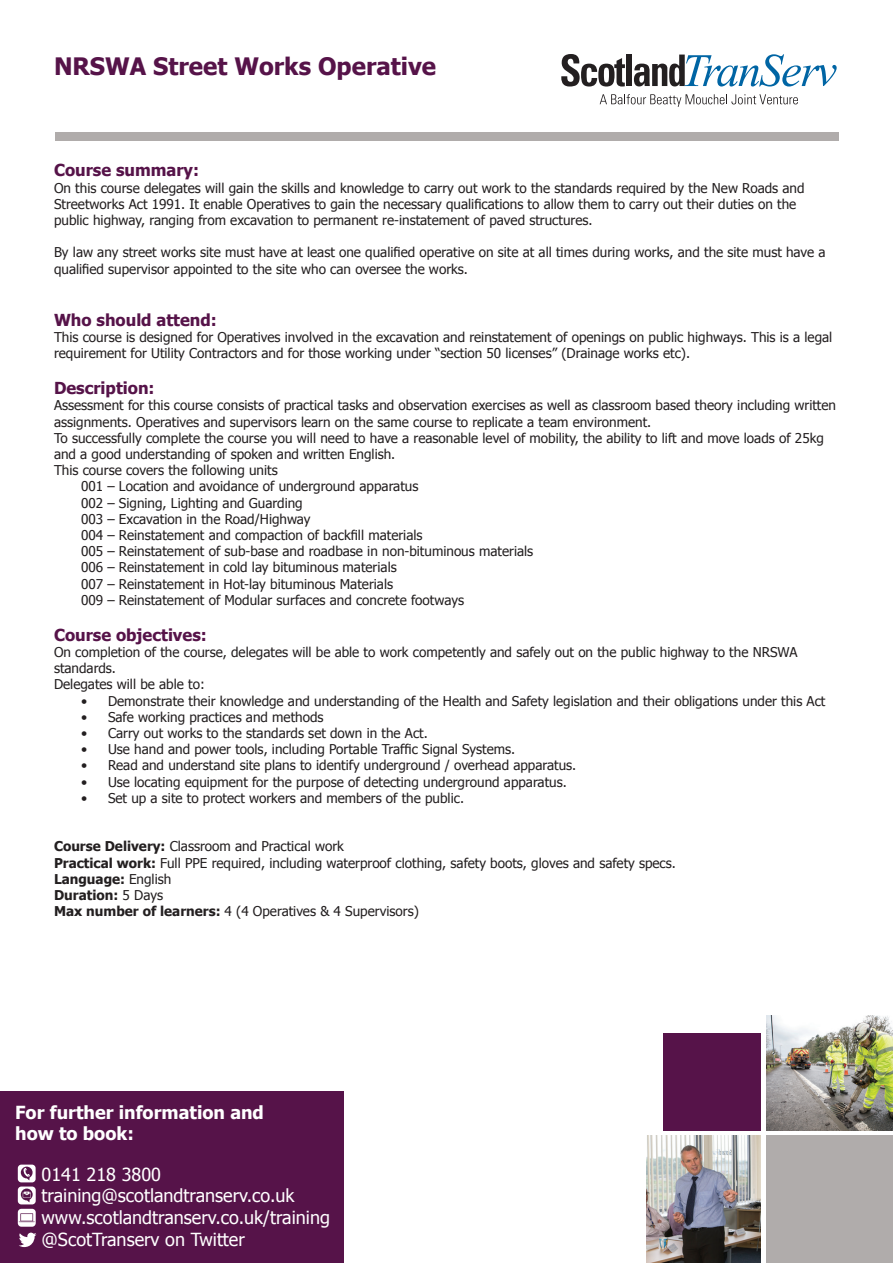
<style>
.page{position:relative;width:893px;height:1263px;background:#fff}
.page>*{position:absolute;margin:0;border:0;box-sizing:border-box;transform-origin:0 0}
.t1{font:700 24px "Tahoma";color:#561349}
.t2{font:18px "Tahoma";color:#fff}
.t3{font:700 18px/21.6px "Tahoma";color:#fff}
.t4{font:700 16.5px "Tahoma";color:#561349}
.t5{font:13.5px/16.2px "Tahoma";color:#231f20}
.t6{font:700 13.5px "Tahoma";color:#231f20}
.s1{font-weight:700}
.s2{font-weight:400}
</style>
<div class="page">
<svg style="left:561px;top:54px;width:64px;height:33px"></svg>
<div style="left:626px;top:55px;width:6px;height:31px;background:#231f20"></div>
<svg style="left:634px;top:54px;width:203px;height:33px"></svg>
<svg style="left:600px;top:94px;width:198px;height:13px"></svg>
<img style="left:646px;top:1135px;width:114px;height:128px">
<div style="left:767px;top:1136px;width:126px;height:127px;background:#b0acab"></div>
<div style="left:663px;top:1033px;width:97px;height:97px;background:#561349"></div>
<img style="left:767px;top:1016px;width:126px;height:114px">
<div style="left:55px;top:133px;width:783px;height:8px;background:#b0acab"></div>
<div style="left:0;top:1091px;width:343px;height:172px;background:#561349"></div>
<div style="left:18px;top:1186px;width:18px;height:18px;background:#fff;border-radius:4px"></div>
<svg style="left:21px;top:1188px;width:12px;height:14px"></svg>
<div style="left:18px;top:1164px;width:18px;height:18px;background:#fff;border-radius:4px"></div>
<svg style="left:21px;top:1166px;width:12px;height:14px"></svg>
<svg style="left:19px;top:1232px;width:17px;height:15px"></svg>
<div style="left:18px;top:1209px;width:18px;height:18px;background:#fff;border-radius:4px"></div>
<svg style="left:19px;top:1213px;width:16px;height:9px"></svg>
<p class="t1" style="left:54px;top:50px;width:384px">NRSWA Street Works Operative</p>
<p class="t4" style="left:54px;top:159px;width:147px">Course summary:</p>
<p class="t5" style="left:54px;top:179px;width:752px">On this course delegates will gain the skills and knowledge to carry out work to the standards required by the New Roads and<br>Streetworks Act 1991. It enable Operatives to gain the necessary qualifications to allow them to carry out their duties on the</p>
<p class="t5" style="left:54px;top:211px;width:540px">public highway, ranging from excavation to permanent re-instatement of paved structures.</p>
<p class="t5" style="left:54px;top:244px;width:773px">By law any street works site must have at least one qualified operative on site at all times during works, and the site must have a qualified supervisor appointed to the site who can oversee the works.</p>
<p class="t4" style="left:54px;top:308px;width:164px">Who should attend:</p>
<p class="t5" style="left:54px;top:328px;width:780px">This course is designed for Operatives involved in the excavation and reinstatement of openings on public highways. This is a legal requirement for Utility Contractors and for those working under “section 50 licenses” (Drainage works etc).</p>
<p class="t4" style="left:54px;top:377px;width:102px">Description:</p>
<p class="t5" style="left:54px;top:397px;width:783px">Assessment for this course consists of practical tasks and observation exercises as well as classroom based theory including written</p>
<p class="t5" style="left:54px;top:413px;width:599px">assignments. Operatives and supervisors learn on the same course to replicate a team environment.</p>
<p class="t5" style="left:54px;top:429px;width:771px">To successfully complete the course you will need to have a reasonable level of mobility, the ability to lift and move loads of 25kg</p>
<p class="t5" style="left:54px;top:445px;width:343px">and a good understanding of spoken and written English.</p>
<p class="t5" style="left:54px;top:461px;width:225px">This course covers the following units</p>
<p class="t5" style="left:81px;top:478px;width:339px">001 – Location and avoidance of underground apparatus</p>
<p class="t5" style="left:81px;top:494px;width:223px">002 – Signing, Lighting and Guarding</p>
<p class="t5" style="left:81px;top:510px;width:231px">003 – Excavation in the Road/Highway</p>
<p class="t5" style="left:81px;top:526px;width:343px">004 – Reinstatement and compaction of backfill materials</p>
<p class="t5" style="left:81px;top:542px;width:454px">005 – Reinstatement of sub-base and roadbase in non-bituminous materials</p>
<p class="t5" style="left:81px;top:559px;width:317px">006 – Reinstatement in cold lay bituminous materials</p>
<p class="t5" style="left:81px;top:575px;width:314px">007 – Reinstatement in Hot-lay bituminous Materials</p>
<p class="t5" style="left:81px;top:591px;width:385px">009 – Reinstatement of Modular surfaces and concrete footways</p>
<p class="t4" style="left:54px;top:623px;width:154px">Course objectives:</p>
<p class="t5" style="left:54px;top:643px;width:745px">On completion of the course, delegates will be able to work competently and safely out on the public highway to the NRSWA</p>
<p class="t5" style="left:54px;top:659px;width:64px">standards.</p>
<p class="t5" style="left:54px;top:676px;width:152px">Delegates will be able to:</p>
<p class="t5" style="left:81px;top:692px;width:746px">• Demonstrate their knowledge and understanding of the Health and Safety legislation and their obligations under this Act</p>
<p class="t5" style="left:81px;top:708px;width:244px">• Safe working practices and methods</p>
<p class="t5" style="left:81px;top:724px;width:348px">• Carry out works to the standards set down in the Act.</p>
<p class="t5" style="left:81px;top:740px;width:436px">• Use hand and power tools, including Portable Traffic Signal Systems.</p>
<p class="t5" style="left:81px;top:757px;width:497px">• Read and understand site plans to identify underground / overhead apparatus.</p>
<p class="t5" style="left:81px;top:773px;width:487px">• Use locating equipment for the purpose of detecting underground apparatus.</p>
<p class="t5" style="left:81px;top:789px;width:385px">• Set up a site to protect workers and members of the public.</p>
<p class="t5" style="left:54px;top:838px;width:291px"><span class="s1">Course Delivery:</span> Classroom and Practical work</p>
<p class="t5" style="left:54px;top:854px;width:623px"><span class="s1">Practical work:</span> Full PPE required, including waterproof clothing, safety boots, gloves and safety specs.</p>
<p class="t6" style="left:54px;top:869px;width:119px">Language: <span class="s2">English</span></p>
<p class="t6" style="left:54px;top:886px;width:111px">Duration: <span class="s2">5 Days</span></p>
<p class="t5" style="left:54px;top:902px;width:366px"><span class="s1">Max number of learners:</span> 4 (4 Operatives &amp; 4 Supervisors)</p>
<p class="t3" style="left:15px;top:1100px;width:250px">For further information and how to book:</p>
<p class="t2" style="left:42px;top:1162px;width:121px">0141 218 3800</p>
<p class="t2" style="left:42px;top:1184px;width:254px">training@scotlandtranserv.co.uk</p>
<p class="t2" style="left:42px;top:1205px;width:290px">www.scotlandtranserv.co.uk/training</p>
<p class="t2" style="left:42px;top:1227px;width:205px">@ScotTranserv on Twitter</p>
</div>
